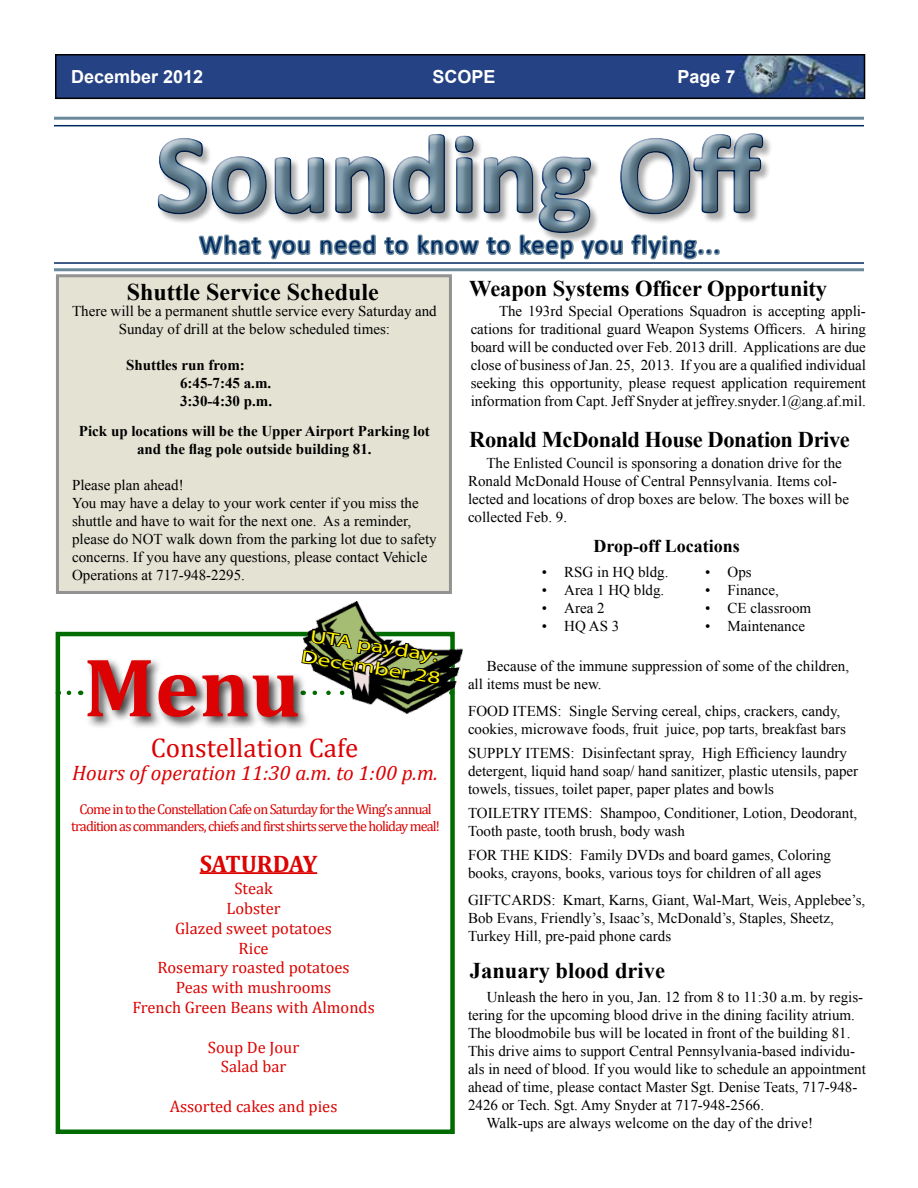
<style>
.page{position:relative;width:918px;height:1188px;background:#fff}
.page>*{position:absolute;margin:0;border:0;box-sizing:border-box;transform-origin:0 0}
.t1{font:700 112.5px "Calibri";color:#6a899b}
.t2{font:700 84px "Cambria";color:#dc0103}
.t3{font:27px "Cambria";color:#dc0103}
.t4{font:25.5px "Calibri";letter-spacing:.06em;color:#002861}
.t5{font:700 24px "Times New Roman";color:#000}
.t6{font:700 24px "Cambria";letter-spacing:-.015em;color:#dc0301}
.t7{font:700 22.5px "Times New Roman";letter-spacing:-.005em;color:#000}
.t8{font:italic 21px "Cambria";color:#dc0103}
.t9{font:700 18px "Arial";color:#fff}
.t10{font:18px/21.6px "Myriad Pro";color:#fff200;text-align:center;scale:1.4 1}
.t11{font:700 18px "Times New Roman";color:#000}
.t12{font:16.5px/19.8px "Cambria";color:#dc0301;text-align:center}
.t13{font:15px/18px "Times New Roman";color:#000}
.t14{font:700 15px/18px "Times New Roman";color:#000}
.t15{font:14.25px/17.1px "Cambria";letter-spacing:-.06em;color:#dc0301;text-align:center}
</style>
<div class="page">
<div style="left:57px;top:276px;width:393px;height:316px;background:#e3e2d3"></div>
<div style="left:146px;top:122px;width:625px;height:109px;background:#fff;opacity:.7"></div>
<div style="left:150px;top:129px;width:624px;height:115px;background:#000;opacity:.3"></div>
<svg style="left:156px;top:131px;width:609px;height:144px"></svg>
<hr style="left:54px;top:268px;width:810px;height:3px;background:#6a899b">
<hr style="left:54px;top:117px;width:810px;height:3px;background:#6a899b">
<hr style="left:54px;top:125px;width:810px;height:1px;background:#002861">
<hr style="left:54px;top:262px;width:810px;height:2px;background:#002861">
<div style="left:56px;top:632px;width:399px;height:502px;border:4px solid #006c00"></div>
<div style="left:85px;top:657px;width:226px;height:73px;background:#000;opacity:.75"></div>
<hr style="left:200px;top:872px;width:117px;height:2px;background:#dc0301">
<svg style="left:58px;top:691px;width:11px;height:4px"></svg>
<img style="left:304px;top:602px;width:159px;height:111px">
<svg style="left:300px;top:616px;width:142px;height:81px"></svg>
<img style="left:58px;top:57px;width:804px;height:39px">
<div style="left:55px;top:54px;width:810px;height:45px;border:2px solid #000"></div>
<p class="t9" style="left:71px;top:64px;width:134px">December 2012</p>
<p class="t9" style="left:433px;top:64px;width:65px">SCOPE</p>
<p class="t9" style="left:678px;top:64px;width:60px">Page 7</p>
<h1 class="t1" style="left:156px;top:102px;width:608px">Sounding Off</h1>
<h3 class="t4" style="left:199px;top:229px;width:522px">What you need to know to keep you flying...</h3>
<h3 class="t5" style="left:127px;top:275px;width:253px">Shuttle Service Schedule</h3>
<h3 class="t7" style="left:469px;top:273px;width:359px">Weapon Systems Officer Opportunity</h3>
<p class="t13" style="left:471px;top:302px;width:397px;text-align:justify;text-indent:28px">The 193rd Special Operations Squadron is accepting appli&shy;cations for traditional guard Weapon Systems Officers. A hiring board will be conducted over Feb. 2013 drill. Applications are due close of business of Jan. 25, 2013. If you are a qualified individual seeking this opportunity, please request application requirement information from Capt. Jeff Snyder at jeffrey.snyder.1@ang.af.mil.</p>
<p class="t13" style="left:72px;top:302px;width:366px;text-align:center">There will be a permanent shuttle service every Saturday and<br>Sunday of drill at the below scheduled times:</p>
<p class="t14" style="left:180px;top:356px;width:94px;text-indent:-54px">Shuttles run from:<br>6:45-7:45 a.m.<br>3:30-4:30 p.m.</p>
<p class="t14" style="left:79px;top:422px;width:353px;text-align:center">Pick up locations will be the Upper Airport Parking lot and the flag pole outside building 81.</p>
<p class="t13" style="left:72px;top:476px;width:366px">Please plan ahead!<br>You may have a delay to your work center if you miss the shuttle and have to wait for the next one. As a reminder, please do NOT walk down from the parking lot due to safety concerns. If you have any questions, please contact Vehicle Operations at 717-948-2295.</p>
<h3 class="t7" style="left:469px;top:423px;width:382px">Ronald McDonald House Donation Drive</h3>
<p class="t13" style="left:468px;top:454px;width:383px;text-indent:18px">The Enlisted Council is sponsoring a donation drive for the Ronald McDonald House of Central Pennsylvania. Items col&shy;lected and locations of drop boxes are below. The boxes will be collected Feb. 9.</p>
<p class="t11" style="left:594px;top:534px;width:148px">Drop-off Locations</p>
<p class="t13" style="left:542px;top:562px;width:128px">• RSG in HQ bldg.</p>
<p class="t13" style="left:542px;top:580px;width:124px">• Area 1 HQ bldg.</p>
<p class="t13" style="left:542px;top:598px;width:64px">• Area 2</p>
<p class="t13" style="left:542px;top:616px;width:79px">• HQ AS 3</p>
<p class="t13" style="left:705px;top:562px;width:48px">• Ops</p>
<p class="t13" style="left:705px;top:580px;width:75px">• Finance,</p>
<p class="t13" style="left:705px;top:598px;width:108px">• CE classroom</p>
<p class="t13" style="left:705px;top:616px;width:101px">• Maintenance</p>
<p class="t10" style="left:307px;top:624px;width:102px;rotate:9deg">UTA payday:<br>December 28</p>
<h2 class="t2" style="left:84px;top:628px;width:218px">MENU</h2>
<p class="t13" style="left:468px;top:656px;width:383px;text-indent:19px">Because of the immune suppression of some of the children, all items must be new.</p>
<p class="t13" style="left:468px;top:701px;width:379px">FOOD ITEMS: Single Serving cereal, chips, crackers, candy, cookies, microwave foods, fruit juice, pop tarts, breakfast bars</p>
<p class="t13" style="left:468px;top:743px;width:392px">SUPPLY ITEMS: Disinfectant spray, High Efficiency laundry detergent, liquid hand soap/ hand sanitizer, plastic utensils, paper towels, tissues, toilet paper, paper plates and bowls</p>
<p class="t13" style="left:468px;top:803px;width:391px">TOILETRY ITEMS: Shampoo, Conditioner, Lotion, Deodorant,<br>Tooth paste, tooth brush, body wash</p>
<p class="t13" style="left:468px;top:845px;width:365px">FOR THE KIDS: Family DVDs and board games, Coloring books, crayons, books, various toys for children of all ages</p>
<p class="t13" style="left:468px;top:890px;width:399px">GIFTCARDS: Kmart, Karns, Giant, Wal-Mart, Weis, Applebee’s,<br>Bob Evans, Friendly’s, Isaac’s, McDonald’s, Staples, Sheetz,<br>Turkey Hill, pre-paid phone cards</p>
<h3 class="t3" style="left:151px;top:732px;width:209px">Constellation Cafe</h3>
<h3 class="t8" style="left:72px;top:758px;width:367px">Hours of operation 11:30 a.m. to 1:00 p.m.</h3>
<p class="t15" style="left:71px;top:800px;width:370px">Come in to the Constellation Cafe on Saturday for the Wing’s annual tradition as commanders, chiefs and first shirts serve the holiday meal!</p>
<h3 class="t6" style="left:200px;top:847px;width:119px">SATURDAY</h3>
<p class="t12" style="left:132px;top:879px;width:244px">Steak<br>Lobster<br>Glazed sweet potatoes<br>Rice<br>Rosemary roasted potatoes<br>Peas with mushrooms<br>French Green Beans with Almonds</p>
<p class="t12" style="left:208px;top:1037px;width:93px">Soup De Jour<br>Salad bar</p>
<p class="t12" style="left:170px;top:1096px;width:169px">Assorted cakes and pies</p>
<h3 class="t7" style="left:470px;top:954px;width:197px">January blood drive</h3>
<p class="t13" style="left:487px;top:988px;width:378px">Unleash the hero in you, Jan. 12 from 8 to 11:30 a.m. by regis-</p>
<p class="t13" style="left:468px;top:1006px;width:389px">tering for the upcoming blood drive in the dining facility atrium.</p>
<p class="t13" style="left:468px;top:1024px;width:384px">The bloodmobile bus will be located in front of the building 81.</p>
<p class="t13" style="left:468px;top:1042px;width:389px">This drive aims to support Central Pennsylvania-based individu-</p>
<p class="t13" style="left:468px;top:1060px;width:399px">als in need of blood. If you would like to schedule an appointment</p>
<p class="t13" style="left:468px;top:1078px;width:391px">ahead of time, please contact Master Sgt. Denise Teats, 717-948-</p>
<p class="t13" style="left:468px;top:1096px;width:298px">2426 or Tech. Sgt. Amy Snyder at 717-948-2566.</p>
<p class="t13" style="left:486px;top:1114px;width:328px">Walk-ups are always welcome on the day of the drive!</p>
</div>
